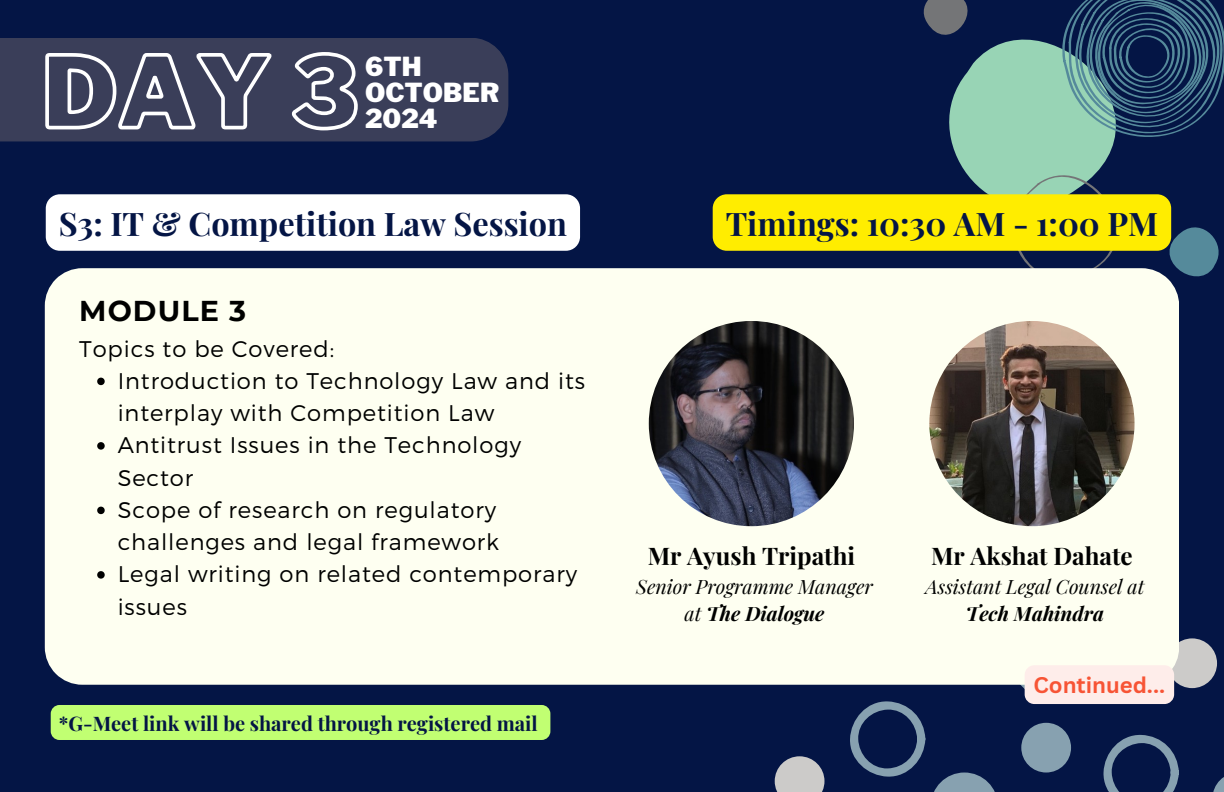
<style>
.page{position:relative;width:1224px;height:792px;background:#041545}
.page>*{position:absolute;margin:0;border:0;box-sizing:border-box;transform-origin:0 0}
.t1{font:700 32.4px "Playfair Display";color:#041545}
.t2{font:700 28.6px "Montserrat";letter-spacing:.04em;color:#000}
.t3{font:900 26px/25.9px "Libre Franklin";color:#fff}
.t4{font:700 24.2px "Playfair Display";color:#000}
.t5{font:300 22.6px/32.2px "Montserrat";letter-spacing:.04em;color:#000}
.t6{font:700 22.1px "Canva Sans";color:#f75435}
.t7{font:700 20px "Playfair Display";color:#041545}
.t8{font:italic 19.7px/27.2px "Playfair Display";color:#000;text-align:center}
.s1{font-weight:700}
</style>
<div class="page">
<svg style="left:949px;top:39px;width:166px;height:136px;background:#88c0a9"></svg>
<svg style="left:1062px;top:0;width:162px;height:138px"></svg>
<svg style="left:923px;top:0;width:59px;height:55px"></svg>
<div style="left:1167px;top:638px;width:50px;height:50px;background:#cccbc9;border-radius:50%"></div>
<svg style="left:775px;top:756px;width:49px;height:36px;background:#acaeb4"></svg>
<div style="left:1021px;top:723px;width:50px;height:50px;background:#87a1b0;border-radius:50%"></div>
<svg style="left:1103px;top:734px;width:76px;height:58px"></svg>
<svg style="left:850px;top:701px;width:145px;height:91px"></svg>
<svg style="left:1213px;top:777px;width:11px;height:15px"></svg>
<div style="left:45px;top:268px;width:1134px;height:417px;background:#fefff1"></div>
<img style="left:649px;top:321px;width:205px;height:205px;border-radius:50%">
<img style="left:929px;top:321px;width:206px;height:205px;border-radius:50%">
<div style="left:46px;top:194px;width:534px;height:57px;background:#fff;border-radius:14px"></div>
<svg style="left:97px;top:378px;width:8px;height:7px"></svg>
<svg style="left:97px;top:442px;width:8px;height:8px"></svg>
<svg style="left:97px;top:507px;width:8px;height:7px"></svg>
<svg style="left:97px;top:571px;width:8px;height:8px"></svg>
<svg style="left:713px;top:175px;width:506px;height:118px"></svg>
<div style="left:51px;top:705px;width:499px;height:35px;background:#c1ff72;border-radius:9px"></div>
<div style="left:0;top:38px;width:508px;height:103px;background:#3a3e59"></div>
<svg style="left:43px;top:50px;width:317px;height:83px;background:#5e6177"></svg>
<div style="left:1025px;top:665px;width:149px;height:39px;background:#feedea;border-radius:10px"></div>
<p class="t3" style="left:365px;top:54px;width:136px">6TH<br>OCTOBER<br>2024</p>
<p class="t1" style="left:59px;top:201px;width:510px">S3: IT &amp; Competition Law Session</p>
<p class="t2" style="left:79px;top:294px;width:169px">MODULE 3</p>
<p class="t5" style="left:79px;top:331px;width:256px">Topics to be Covered:</p>
<p class="t5" style="left:118px;top:364px;width:469px">Introduction to Technology Law and its interplay with Competition Law</p>
<h4 class="t5" style="left:118px;top:428px;width:405px">Antitrust Issues in the Technology<br>Sector</h4>
<p class="t5" style="left:118px;top:493px;width:383px">Scope of research on regulatory challenges and legal framework</p>
<h3 class="t5" style="left:118px;top:557px;width:461px">Legal writing on related contemporary issues</h3>
<h3 class="t7" style="left:59px;top:709px;width:480px">*G-Meet link will be shared through registered mail</h3>
<p class="t1" style="left:726px;top:201px;width:434px">Timings: 10:30 AM - 1:00 PM</p>
<h1 class="t4" style="left:648px;top:539px;width:209px">Mr Ayush Tripathi</h1>
<h2 class="t8" style="left:636px;top:572px;width:238px">Senior Programme Manager at <span class="s1">The Dialogue</span></h2>
<h4 class="t4" style="left:931px;top:539px;width:203px">Mr Akshat Dahate</h4>
<p class="t8" style="left:926px;top:572px;width:220px">Assistant Legal Counsel at<br><span class="s1">Tech Mahindra</span></p>
<p class="t6" style="left:1033px;top:669px;width:133px">Continued...</p>
</div>
